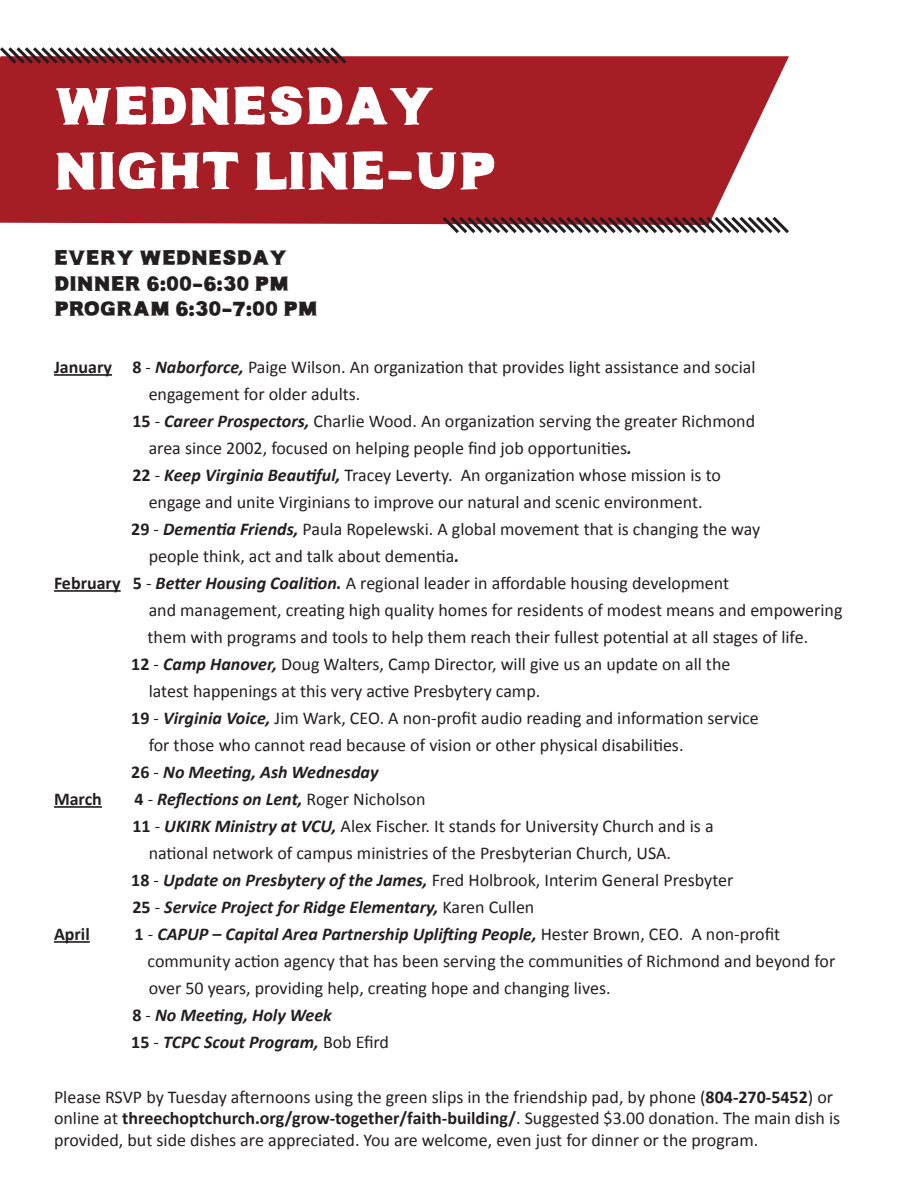
<style>
.page{position:relative;width:918px;height:1188px;background:#fff}
.page>*{position:absolute;margin:0;border:0;box-sizing:border-box;transform-origin:0 0}
.t1{font:54px "Lance";color:#fff}
.t2{font:21px "Lance";color:#231f20}
.t3{font:18px/27px "Calibri";color:#231f20}
.t4{font:italic 700 18px "Calibri";color:#231f20}
.t5{font:700 18px "Calibri";color:#231f20}
.s1{font-weight:700}
.s2{font-weight:700;font-style:italic}
.s3{font-style:normal}
.s4{font-weight:400;font-style:normal}
</style>
<div class="page">
<div style="left:0;top:56px;width:789px;height:169px;background:#a71d26"></div>
<svg style="left:439px;top:213px;width:350px;height:21px"></svg>
<svg style="left:0;top:47px;width:350px;height:20px"></svg>
<hr style="left:54px;top:374px;width:58px;height:2px;background:#231f20">
<hr style="left:54px;top:590px;width:67px;height:2px;background:#231f20">
<hr style="left:54px;top:806px;width:48px;height:2px;background:#231f20">
<hr style="left:54px;top:941px;width:36px;height:2px;background:#231f20">
<p class="t1" style="left:54px;top:79px;width:381px">WEDNESDAY</p>
<p class="t1" style="left:54px;top:144px;width:443px">NIGHT LINE-UP</p>
<p class="t2" style="left:54px;top:247px;width:234px">EVERY WEDNESDAY</p>
<p class="t2" style="left:54px;top:273px;width:237px">DINNER 6:00-6:30 PM</p>
<p class="t2" style="left:54px;top:298px;width:265px">PROGRAM 6:30-7:00 PM</p>
<p class="t3" style="left:54px;top:354px;width:703px"><span class="s1">January 8</span> - <span class="s2">Naborforce,</span> Paige Wilson. An organization that provides light assistance and social</p>
<p class="t3" style="left:149px;top:381px;width:213px">engagement for older adults.</p>
<p class="t3" style="left:132px;top:408px;width:624px"><span class="s1">15</span> - <span class="s2">Career Prospectors,</span> Charlie Wood. An organization serving the greater Richmond</p>
<p class="t3" style="left:149px;top:435px;width:485px">area since 2002, focused on helping people find job opportunities<span class="s2">.</span></p>
<p class="t3" style="left:132px;top:462px;width:590px"><span class="s1">22</span> - <span class="s2">Keep Virginia Beautiful,</span> Tracey Leverty. An organization whose mission is to</p>
<p class="t3" style="left:149px;top:489px;width:555px">engage and unite Virginians to improve our natural and scenic environment.</p>
<p class="t3" style="left:131px;top:516px;width:631px"><span class="s1">29</span> - <span class="s2">Dementia Friends,</span> Paula Ropelewski. A global movement that is changing the way</p>
<p class="t3" style="left:149px;top:543px;width:312px">people think, act and talk about dementia<span class="s2">.</span></p>
<p class="t3" style="left:54px;top:570px;width:677px"><span class="s1">February 5</span> - <span class="s2">Better Housing Coalition.</span> A regional leader in affordable housing development</p>
<p class="t3" style="left:148px;top:597px;width:697px">and management, creating high quality homes for residents of modest means and empowering them with programs and tools to help them reach their fullest potential at all stages of life.</p>
<p class="t3" style="left:131px;top:651px;width:601px"><span class="s1">12</span> - <span class="s2">Camp Hanover,</span> Doug Walters, Camp Director, will give us an update on all the</p>
<p class="t3" style="left:149px;top:678px;width:393px">latest happenings at this very active Presbytery camp.</p>
<p class="t3" style="left:131px;top:705px;width:629px"><span class="s1">19</span> - <span class="s2">Virginia Voice,</span> Jim Wark, CEO. A non-profit audio reading and information service</p>
<p class="t3" style="left:149px;top:732px;width:536px">for those who cannot read because of vision or other physical disabilities.</p>
<p class="t4" style="left:131px;top:761px;width:249px"><span class="s3">26</span> <span class="s4">-</span> No Meeting, Ash Wednesday</p>
<p class="t5" style="left:54px;top:788px;width:49px">March</p>
<p class="t4" style="left:135px;top:788px;width:293px"><span class="s3">4</span> <span class="s4">-</span> Reflections on Lent, <span class="s4">Roger Nicholson</span></p>
<p class="t3" style="left:132px;top:813px;width:583px"><span class="s1">11</span> - <span class="s2">UKIRK Ministry at VCU,</span> Alex Fischer. It stands for University Church and is a</p>
<p class="t3" style="left:149px;top:840px;width:524px">national network of campus ministries of the Presbyterian Church, USA.</p>
<p class="t3" style="left:131px;top:867px;width:604px"><span class="s1">18</span> - <span class="s2">Update on Presbytery of the James,</span> Fred Holbrook, Interim General Presbyter</p>
<p class="t4" style="left:132px;top:896px;width:404px"><span class="s3">25</span> <span class="s4">-</span> Service Project for Ridge Elementary, <span class="s4">Karen Cullen</span></p>
<p class="t5" style="left:54px;top:923px;width:37px">April</p>
<p class="t4" style="left:135px;top:923px;width:647px"><span class="s3">1</span> <span class="s4">-</span> CAPUP – Capital Area Partnership Uplifting People, <span class="s4">Hester Brown, CEO. A non-profit</span></p>
<p class="t3" style="left:148px;top:948px;width:689px">community action agency that has been serving the communities of Richmond and beyond for over 50 years, providing help, creating hope and changing lives.</p>
<p class="t4" style="left:132px;top:1004px;width:201px"><span class="s3">8</span> <span class="s4">-</span> No Meeting, Holy Week</p>
<p class="t4" style="left:131px;top:1031px;width:259px"><span class="s3">15</span> <span class="s4">-</span> TCPC Scout Program, <span class="s4">Bob Efird</span></p>
<p class="t3" style="left:54px;top:1086px;width:788px;line-height:21.6px">Please RSVP by Tuesday afternoons using the green slips in the friendship pad, by phone (<span class="s1">804-270-5452</span>) or online at <span class="s1">threechoptchurch.org/grow-together/faith-building/</span>. Suggested $3.00 donation. The main dish is provided, but side dishes are appreciated. You are welcome, even just for dinner or the program.</p>
</div>
